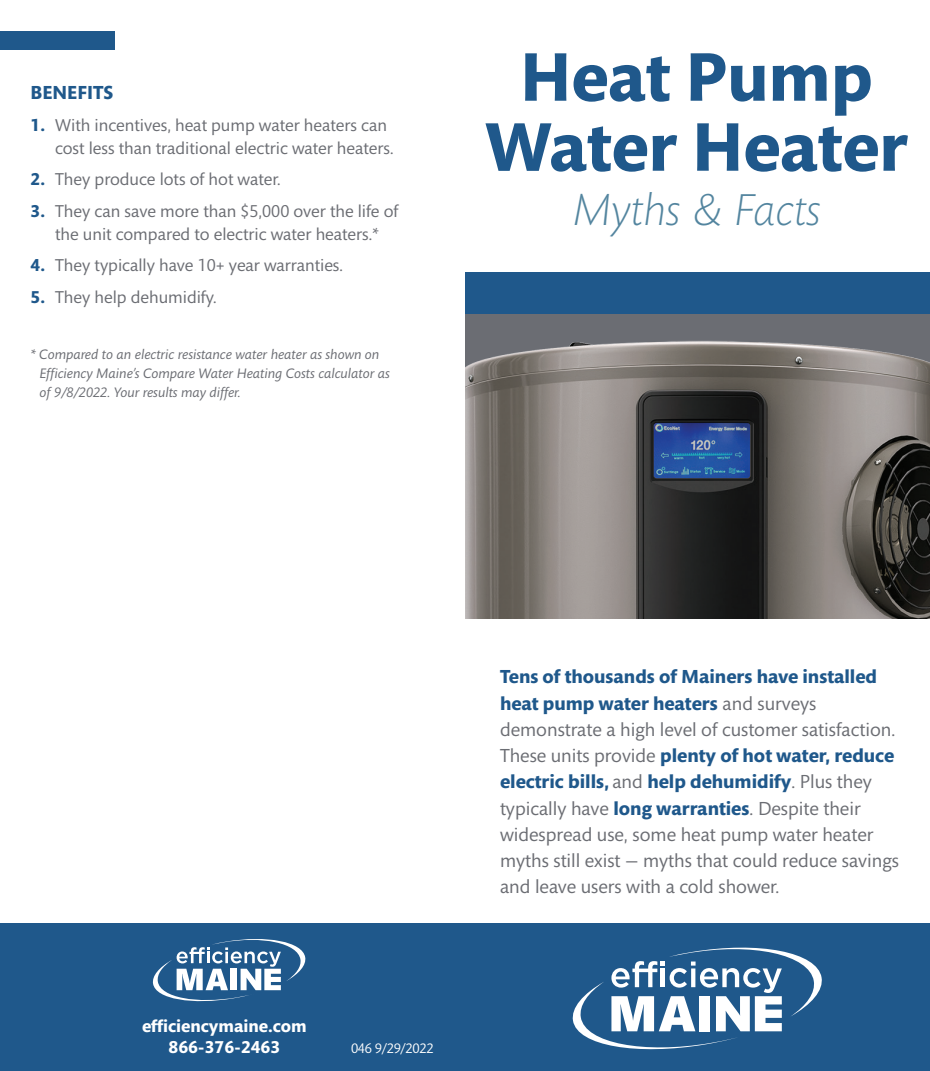
<style>
.page{position:relative;width:930px;height:1071px;background:#fff}
.page>*{position:absolute;margin:0;border:0;box-sizing:border-box;transform-origin:0 0}
.t1{font:700 70px/70px "Mundo Sans Std";color:#1f588b;text-align:center}
.t2{font:italic 300 45.5px "Mundo Sans Std";color:#53859f}
.t3{font:19.25px/26.2px "Mundo Sans Std";color:#6b6d73}
.t4{font:700 19.25px "Mundo Sans Std";color:#1f588b}
.t5{font:17.5px/22.8px "Mundo Sans Std";color:#6b6d73}
.t6{font:700 17.5px/21px "Mundo Sans Std";color:#fff;text-align:center}
.t7{font:italic 14px/19.2px "Mundo Sans Std";color:#6b6d73}
.t8{font:14px "Mundo Sans Std";letter-spacing:-.02em;color:#fff}
.s1{font-weight:700;color:#1f588b}
</style>
<div class="page">
<div style="left:0;top:32px;width:114px;height:18px;background:#1f588b"></div>
<div style="left:0;top:923px;width:929px;height:148px;background:#1f588b"></div>
<svg style="left:153px;top:939px;width:152px;height:62px"></svg>
<svg style="left:572px;top:948px;width:249px;height:101px"></svg>
<div style="left:465px;top:314px;width:464px;height:305px;background:#6b6d73"></div>
<img style="left:465px;top:340px;width:464px;height:279px">
<div style="left:465px;top:273px;width:464px;height:41px;background:#1f588b"></div>
<p class="t4" style="left:31px;top:82px;width:84px">BENEFITS</p>
<p class="t5" style="left:55px;top:114px;width:340px;text-indent:-24px"><span class="s1">1.</span> With incentives, heat pump water heaters can cost less than traditional electric water heaters.</p>
<p class="t5" style="left:31px;top:169px;width:252px"><span class="s1">2.</span> They produce lots of hot water.</p>
<p class="t5" style="left:31px;top:200px;width:369px;text-align:center"><span class="s1">3.</span> They can save more than $5,000 over the life of the unit compared to electric water heaters.*</p>
<p class="t5" style="left:31px;top:255px;width:314px"><span class="s1">4.</span> They typically have 10+ year warranties.</p>
<p class="t5" style="left:31px;top:286px;width:187px"><span class="s1">5.</span> They help dehumidify.</p>
<p class="t7" style="left:39px;top:345px;width:352px;text-indent:-9px">* Compared to an electric resistance water heater as shown on<br>Efficiency Maine’s Compare Water Heating Costs calculator as of 9/8/2022. Your results may differ.</p>
<h1 class="t1" style="left:485px;top:44px;width:424px">Heat Pump<br>Water Heater</h1>
<h2 class="t2" style="left:572px;top:185px;width:249px">Myths &amp; Facts</h2>
<p class="t6" style="left:142px;top:1016px;width:166px">efficiencymaine.com<br>866-376-2463</p>
<p class="t8" style="left:351px;top:1041px;width:84px">046 9/29/2022</p>
<p class="t3" style="left:500px;top:664px;width:400px"><span class="s1">Tens of thousands of Mainers have installed heat pump water heaters</span> and surveys demonstrate a high level of customer satisfaction.<br>These units provide <span class="s1">plenty of hot water, reduce electric bills,</span> and <span class="s1">help dehumidify</span>. Plus they typically have <span class="s1">long warranties</span>. Despite their widespread use, some heat pump water heater myths still exist — myths that could reduce savings and leave users with a cold shower.</p>
</div>
